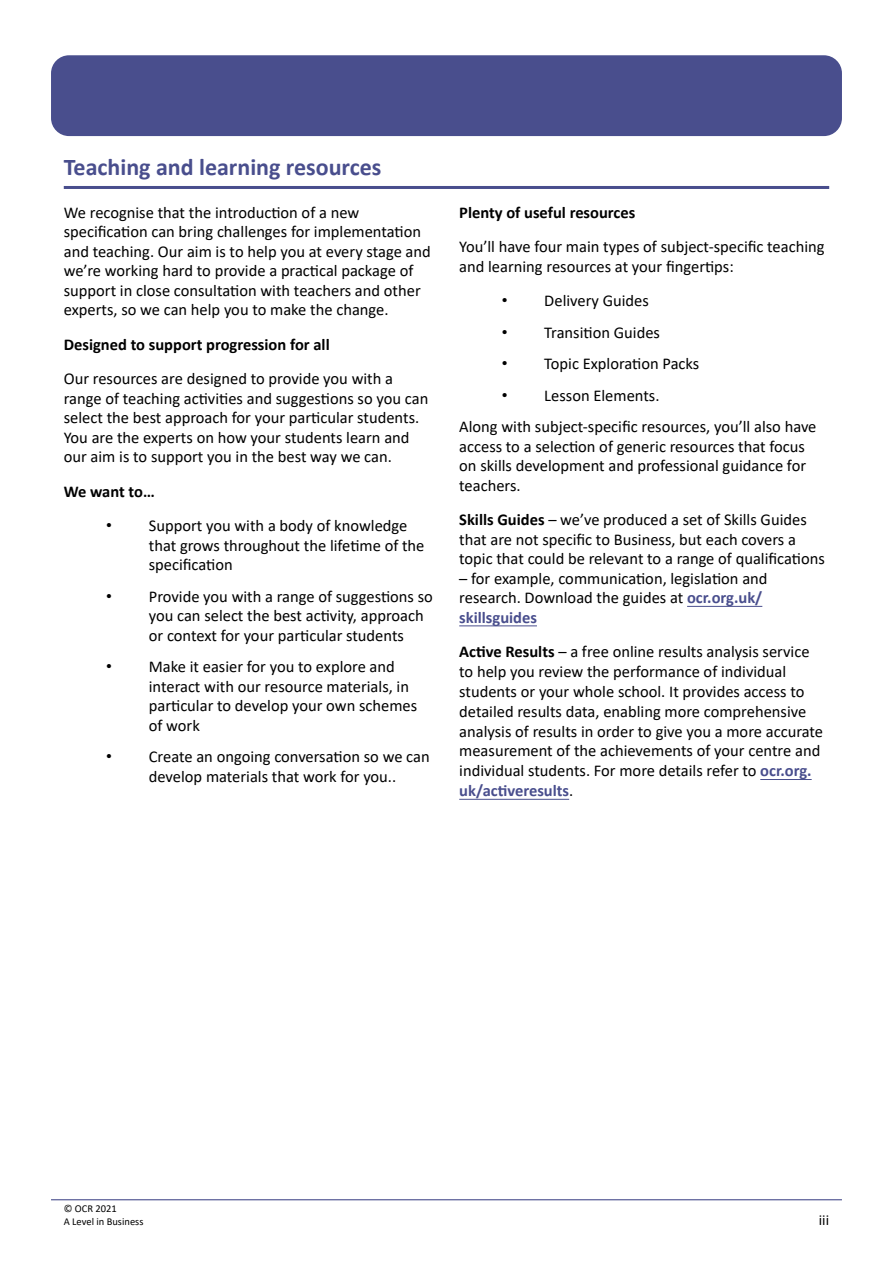
<style>
.page{position:relative;width:893px;height:1263px;background:#fff}
.page>*{position:absolute;margin:0;border:0;box-sizing:border-box;transform-origin:0 0}
.Heading2{font:700 24px "Calibri";color:#494e8d}
.BodyText{font:16.5px/19.5px "Calibri";color:#000}
.BodyText-2{font:700 16.5px "Calibri";color:#000}
.t1{font:15px "Calibri";color:#000}
.t2{font:10.5px/12.8px "Calibri";color:#000}
.s1{font-family:"Arial"}
.s2{font-weight:700}
.s3{font-weight:700;color:#494e8d}
</style>
<div class="page">
<hr style="left:51px;top:1199px;width:791px;height:1px;background:#494e8d">
<div style="left:51px;top:55px;width:791px;height:81px;background:#494e8d;border-radius:18px"></div>
<hr style="left:64px;top:186px;width:765px;height:3px;background:#494e8d">
<hr style="left:687px;top:606px;width:75px;height:1px;background:#494e8d">
<hr style="left:459px;top:625px;width:78px;height:1px;background:#494e8d">
<hr style="left:760px;top:779px;width:52px;height:1px;background:#494e8d">
<hr style="left:459px;top:799px;width:110px;height:1px;background:#494e8d">
<h1 class="Heading2" style="left:64px;top:150px;width:319px">Teaching and learning resources</h1>
<p class="BodyText" style="left:64px;top:202px;width:369px">We recognise that the introduction of a new specification can bring challenges for implementation and teaching. Our aim is to help you at every stage and we’re working hard to provide a practical package of support in close consultation with teachers and other experts, so we can help you to make the change.</p>
<p class="BodyText-2" style="left:64px;top:332px;width:267px">Designed to support progression for all</p>
<p class="BodyText" style="left:64px;top:368px;width:366px">Our resources are designed to provide you with a range of teaching activities and suggestions so you can select the best approach for your particular students.<br>You are the experts on how your students learn and our aim is to support you in the best way we can.</p>
<p class="BodyText-2" style="left:64px;top:479px;width:92px">We want to…</p>
<p class="BodyText" style="left:149px;top:515px;width:277px;text-indent:-43px"><span class="s1">•</span> Support you with a body of knowledge that grows throughout the lifetime of the specification</p>
<p class="BodyText" style="left:149px;top:586px;width:286px;text-indent:-43px"><span class="s1">•</span> Provide you with a range of suggestions so you can select the best activity, approach or context for your particular students</p>
<p class="BodyText" style="left:149px;top:656px;width:270px;text-indent:-43px"><span class="s1">•</span> Make it easier for you to explore and interact with our resource materials, in particular to develop your own schemes of work</p>
<p class="BodyText" style="left:106px;top:747px;width:325px;text-align:center"><span class="s1">•</span> Create an ongoing conversation so we can develop materials that work for you..</p>
<p class="BodyText-2" style="left:459px;top:200px;width:178px">Plenty of useful resources</p>
<p class="BodyText" style="left:459px;top:236px;width:367px">You’ll have four main types of subject-specific teaching and learning resources at your fingertips:</p>
<p class="BodyText" style="left:502px;top:290px;width:149px"><span class="s1">•</span> Delivery Guides</p>
<p class="BodyText" style="left:502px;top:322px;width:160px"><span class="s1">•</span> Transition Guides</p>
<p class="BodyText" style="left:502px;top:353px;width:199px"><span class="s1">•</span> Topic Exploration Packs</p>
<p class="BodyText" style="left:502px;top:385px;width:159px"><span class="s1">•</span> Lesson Elements.</p>
<p class="BodyText" style="left:459px;top:416px;width:359px">Along with subject-specific resources, you’ll also have access to a selection of generic resources that focus on skills development and professional guidance for teachers.</p>
<p class="BodyText" style="left:459px;top:509px;width:367px"><span class="s2">Skills Guides</span> – we’ve produced a set of Skills Guides that are not specific to Business, but each covers a topic that could be relevant to a range of qualifications</p>
<p class="BodyText" style="left:459px;top:568px;width:310px">– for example, communication, legislation and research. Download the guides at <span class="s3">ocr.org.uk/ skillsguides</span></p>
<p class="BodyText" style="left:459px;top:642px;width:365px"><span class="s2">Active Results</span> – a free online results analysis service to help you review the performance of individual students or your whole school. It provides access to detailed results data, enabling more comprehensive analysis of results in order to give you a more accurate measurement of the achievements of your centre and individual students. For more details refer to <span class="s3">ocr.org. uk/activeresults</span>.</p>
<p class="t2" style="left:64px;top:1202px;width:81px">© OCR 2021<br>A Level in Business</p>
<p class="t1" style="left:819px;top:1209px;width:12px">iii</p>
</div>
